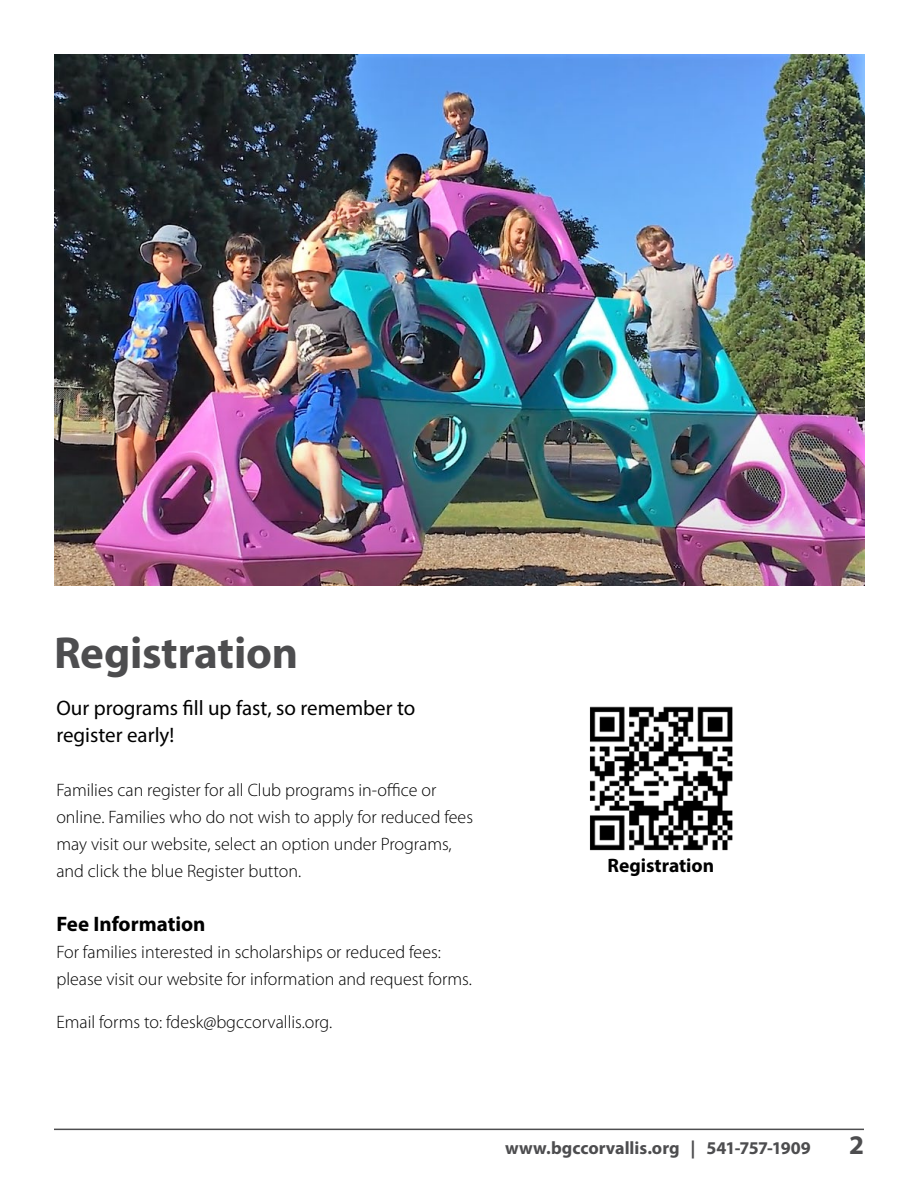
<style>
.page{position:relative;width:918px;height:1188px;background:#fff}
.page>*{position:absolute;margin:0;border:0;box-sizing:border-box;transform-origin:0 0}
.t1{font:700 45px "Myriad Pro";letter-spacing:-.005em;color:#4d4d4f}
.t2{font:700 27px "Myriad Pro";color:#4d4d4f}
.t3{font:21px/27px "Myriad Pro";color:#000}
.t4{font:700 21px "Myriad Pro";color:#000}
.t5{font:700 19.5px "Myriad Pro";color:#000}
.t6{font:300 18px/27px "Myriad Pro";color:#000}
.t7{font:700 18px "Myriad Pro";color:#4d4d4f}
</style>
<div class="page">
<img style="left:589px;top:706px;width:144px;height:145px">
<hr style="left:54px;top:1129px;width:810px;height:1px;background:#4d4d4f">
<img style="left:54px;top:54px;width:810px;height:531px">
<h1 class="t1" style="left:54px;top:623px;width:246px">Registration</h1>
<p class="t3" style="left:56px;top:694px;width:361px">Our programs fill up fast, so remember to register early!</p>
<p class="t6" style="left:56px;top:777px;width:418px">Families can register for all Club programs in-office or online. Families who do not wish to apply for reduced fees may visit our website, select an option under Programs, and click the blue Register button.</p>
<p class="t4" style="left:56px;top:910px;width:151px">Fee Information</p>
<p class="t6" style="left:56px;top:939px;width:417px">For families interested in scholarships or reduced fees: please visit our website for information and request forms.</p>
<p class="t6" style="left:56px;top:1009px;width:277px">Email forms to: fdesk@bgccorvallis.org.</p>
<p class="t5" style="left:608px;top:853px;width:108px">Registration</p>
<p class="t7" style="left:505px;top:1136px;width:307px">www.bgccorvallis.org | 541-757-1909</p>
<h2 class="t2" style="left:849px;top:1128px;width:16px">2</h2>
</div>
